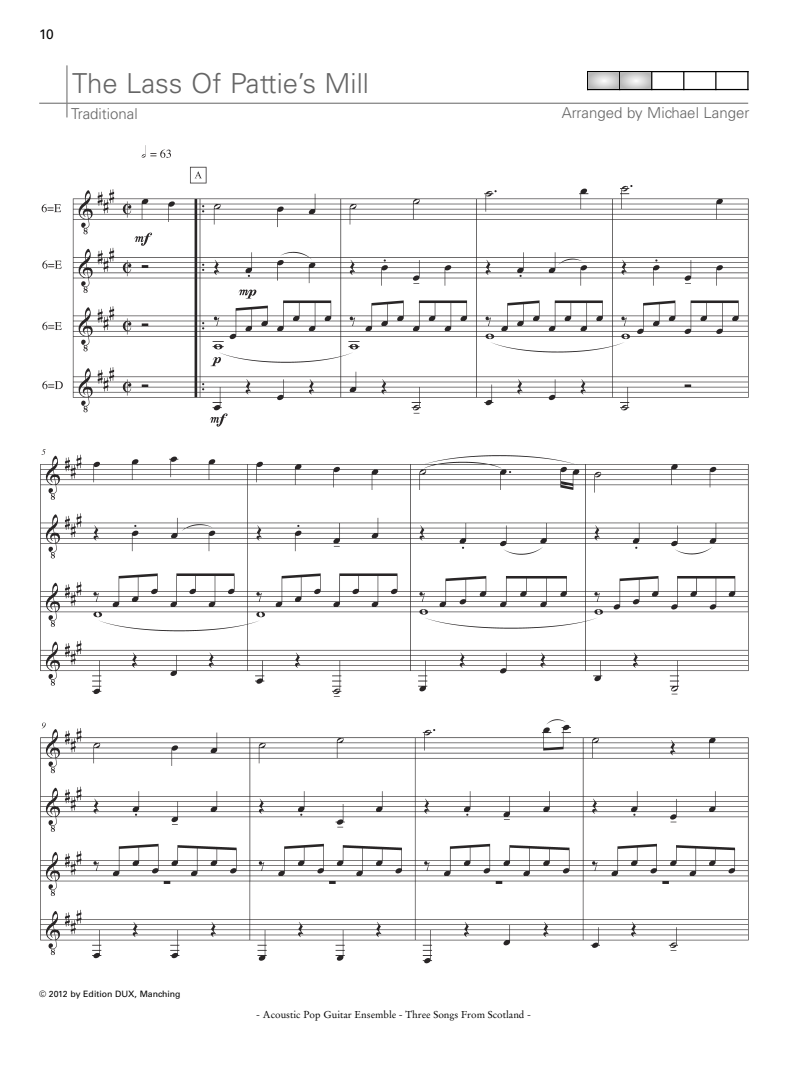
<style>
.page{position:relative;width:794px;height:1071px;background:#fff}
.page>*{position:absolute;margin:0;border:0;box-sizing:border-box;transform-origin:0 0}
.t1{font:300 27.5px "Univers";color:#656565}
.t2{font:300 15px "Univers";color:#656565}
.t3{font:13.75px "Univers";color:#000}
.t4{font:10px "Stempel Garamond";color:#000}
.t5{font:8.75px "Univers";color:#000}
</style>
<div class="page">
<img style="left:40px;top:145px;width:709px;height:819px">
<svg style="left:587px;top:72px;width:1px;height:17px"></svg>
<svg style="left:619px;top:72px;width:1px;height:17px"></svg>
<svg style="left:651px;top:72px;width:1px;height:17px"></svg>
<svg style="left:683px;top:72px;width:1px;height:17px"></svg>
<svg style="left:715px;top:72px;width:1px;height:17px"></svg>
<svg style="left:747px;top:72px;width:1px;height:17px"></svg>
<hr style="left:587px;top:71px;width:161px;height:1px;background:#000">
<hr style="left:587px;top:89px;width:161px;height:1px;background:#000">
<svg style="left:588px;top:72px;width:31px;height:17px"></svg>
<svg style="left:620px;top:72px;width:31px;height:17px"></svg>
<hr style="left:39px;top:103px;width:709px;height:1px;background:#838383">
<hr style="left:66px;top:65px;width:2px;height:52px;background:#838383">
<p class="t3" style="left:39px;top:29px;width:16px">10</p>
<p class="t1" style="left:72px;top:73px;width:298px">The Lass Of Pattie’s Mill</p>
<p class="t2" style="left:71px;top:107px;width:68px">Traditional</p>
<p class="t2" style="left:562px;top:107px;width:189px">Arranged by Michael Langer</p>
<p class="t5" style="left:39px;top:990px;width:143px">© 2012 by Edition DUX, Manching</p>
<p class="t4" style="left:256px;top:1009px;width:276px">- Acoustic Pop Guitar Ensemble - Three Songs From Scotland -</p>
</div>
